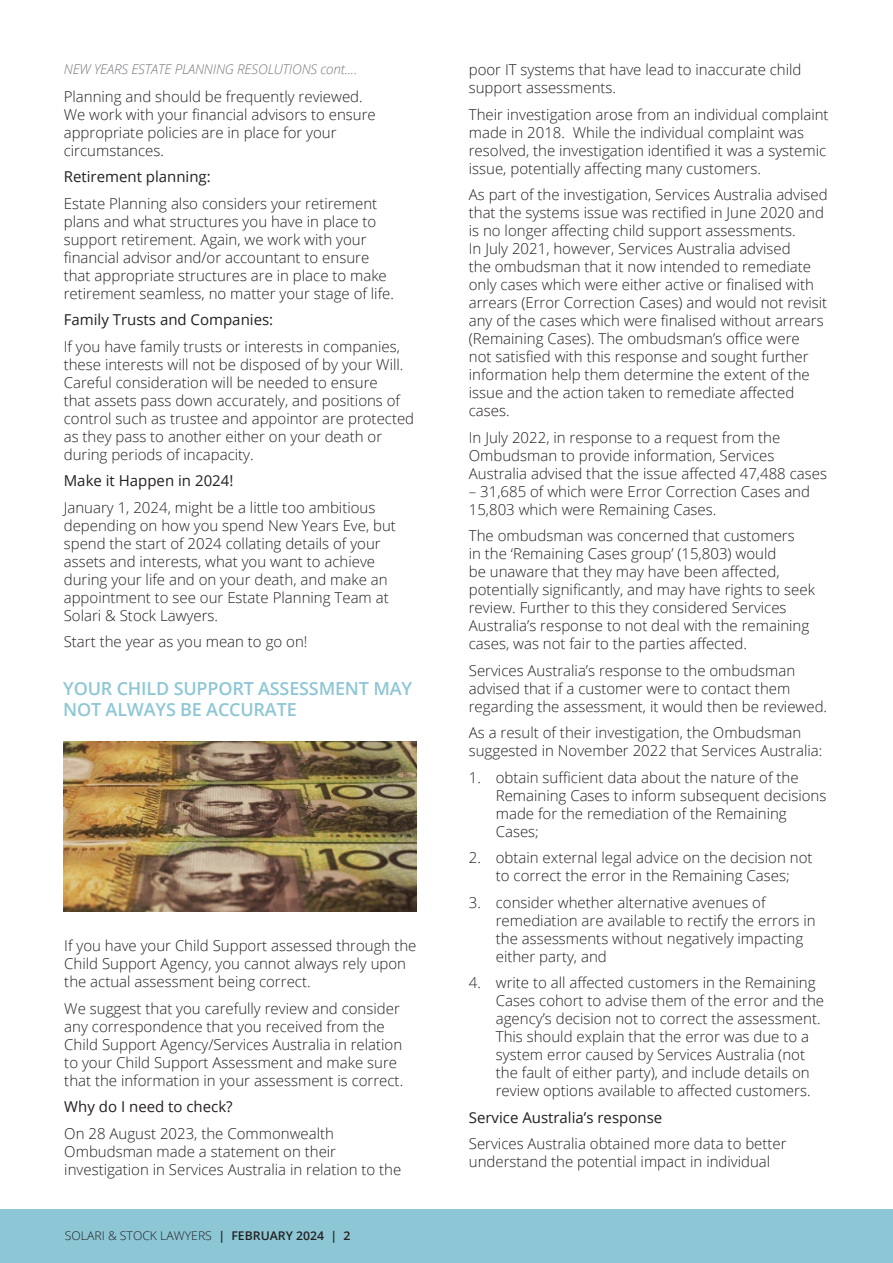
<style>
.page{position:relative;width:893px;height:1263px;background:#fff}
.page>*{position:absolute;margin:0;border:0;box-sizing:border-box;transform-origin:0 0}
.t1{font:600 18px/21.6px "Open Sans";letter-spacing:-.01em;color:#8dc7d5}
.t2{font:300 15px/18px "Open Sans";color:#231f20}
.t3{font:15px "Open Sans";color:#231f20}
.t4{font:italic 300 13.5px "Open Sans";letter-spacing:-.01em;color:#76787b}
.t5{font:300 12px "Open Sans";color:#231f20}
.s1{font-weight:600}
</style>
<div class="page">
<div style="left:0;top:1209px;width:893px;height:54px;background:#8dc7d5"></div>
<img style="left:64px;top:742px;width:353px;height:170px">
<p class="t4" style="left:64px;top:60px;width:295px">NEW YEARS ESTATE PLANNING RESOLUTIONS cont....</p>
<p class="t2" style="left:64px;top:87px;width:314px">Planning and should be frequently reviewed.<br>We work with your financial advisors to ensure appropriate policies are in place for your circumstances.</p>
<p class="t3" style="left:64px;top:167px;width:149px">Retirement planning:</p>
<p class="t2" style="left:64px;top:194px;width:332px">Estate Planning also considers your retirement plans and what structures you have in place to support retirement. Again, we work with your financial advisor and/or accountant to ensure that appropriate structures are in place to make retirement seamless, no matter your stage of life.</p>
<p class="t3" style="left:64px;top:310px;width:211px">Family Trusts and Companies:</p>
<p class="t2" style="left:64px;top:337px;width:352px">If you have family trusts or interests in companies, these interests will not be disposed of by your Will.<br>Careful consideration will be needed to ensure<br>that assets pass down accurately, and positions of control such as trustee and appointor are protected as they pass to another either on your death or during periods of incapacity.</p>
<p class="t3" style="left:64px;top:471px;width:171px">Make it Happen in 2024!</p>
<p class="t2" style="left:64px;top:498px;width:334px">January 1, 2024, might be a little too ambitious depending on how you spend New Years Eve, but spend the start of 2024 collating details of your assets and interests, what you want to achieve during your life and on your death, and make an appointment to see our Estate Planning Team at Solari &amp; Stock Lawyers.</p>
<p class="t2" style="left:64px;top:632px;width:245px">Start the year as you mean to go on!</p>
<p class="t1" style="left:63px;top:677px;width:350px">YOUR CHILD SUPPORT ASSESSMENT MAY<br>NOT ALWAYS BE ACCURATE</p>
<p class="t2" style="left:64px;top:936px;width:354px">If you have your Child Support assessed through the<br>Child Support Agency, you cannot always rely upon the actual assessment being correct.</p>
<p class="t2" style="left:64px;top:999px;width:340px">We suggest that you carefully review and consider any correspondence that you received from the Child Support Agency/Services Australia in relation to your Child Support Assessment and make sure that the information in your assessment is correct.</p>
<p class="t3" style="left:64px;top:1096px;width:170px">Why do I need to check?</p>
<p class="t2" style="left:64px;top:1124px;width:339px">On 28 August 2023, the Commonwealth<br>Ombudsman made a statement on their investigation in Services Australia in relation to the</p>
<p class="t5" style="left:65px;top:1227px;width:287px">SOLARI &amp; STOCK LAWYERS <span class="s1">| FEBRUARY 2024 | 2</span></p>
<p class="t2" style="left:469px;top:60px;width:334px">poor IT systems that have lead to inaccurate child support assessments.</p>
<p class="t2" style="left:469px;top:105px;width:361px">Their investigation arose from an individual complaint made in 2018. While the individual complaint was resolved, the investigation identified it was a systemic issue, potentially affecting many customers.</p>
<p class="t2" style="left:469px;top:185px;width:360px">As part of the investigation, Services Australia advised that the systems issue was rectified in June 2020 and is no longer affecting child support assessments.<br>In July 2021, however, Services Australia advised<br>the ombudsman that it now intended to remediate only cases which were either active or finalised with arrears (Error Correction Cases) and would not revisit any of the cases which were finalised without arrears (Remaining Cases). The ombudsman’s office were<br>not satisfied with this response and sought further information help them determine the extent of the issue and the action taken to remediate affected cases.</p>
<p class="t2" style="left:469px;top:428px;width:360px">In July 2022, in response to a request from the<br>Ombudsman to provide information, Services<br>Australia advised that the issue affected 47,488 cases</p>
<p class="t2" style="left:469px;top:482px;width:343px">– 31,685 of which were Error Correction Cases and<br>15,803 which were Remaining Cases.</p>
<p class="t2" style="left:469px;top:526px;width:348px">The ombudsman was concerned that customers<br>in the ‘Remaining Cases group’ (15,803) would<br>be unaware that they may have been affected, potentially significantly, and may have rights to seek review. Further to this they considered Services Australia’s response to not deal with the remaining cases, was not fair to the parties affected.</p>
<p class="t2" style="left:469px;top:661px;width:360px">Services Australia’s response to the ombudsman advised that if a customer were to contact them regarding the assessment, it would then be reviewed.</p>
<p class="t2" style="left:469px;top:723px;width:355px">As a result of their investigation, the Ombudsman suggested in November 2022 that Services Australia:</p>
<p class="t2" style="left:496px;top:768px;width:332px;text-indent:-27px">1. obtain sufficient data about the nature of the Remaining Cases to inform subsequent decisions made for the remediation of the Remaining Cases;</p>
<p class="t2" style="left:469px;top:848px;width:345px;text-align:center">2. obtain external legal advice on the decision not to correct the error in the Remaining Cases;</p>
<p class="t2" style="left:496px;top:893px;width:321px;text-indent:-27px">3. consider whether alternative avenues of remediation are available to rectify the errors in the assessments without negatively impacting either party, and</p>
<p class="t2" style="left:496px;top:973px;width:330px;text-indent:-27px">4. write to all affected customers in the Remaining Cases cohort to advise them of the error and the agency’s decision not to correct the assessment.<br>This should explain that the error was due to a system error caused by Services Australia (not the fault of either party), and include details on review options available to affected customers.</p>
<p class="t3" style="left:469px;top:1107px;width:195px">Service Australia’s response</p>
<p class="t2" style="left:469px;top:1134px;width:319px">Services Australia obtained more data to better understand the potential impact in individual</p>
</div>
